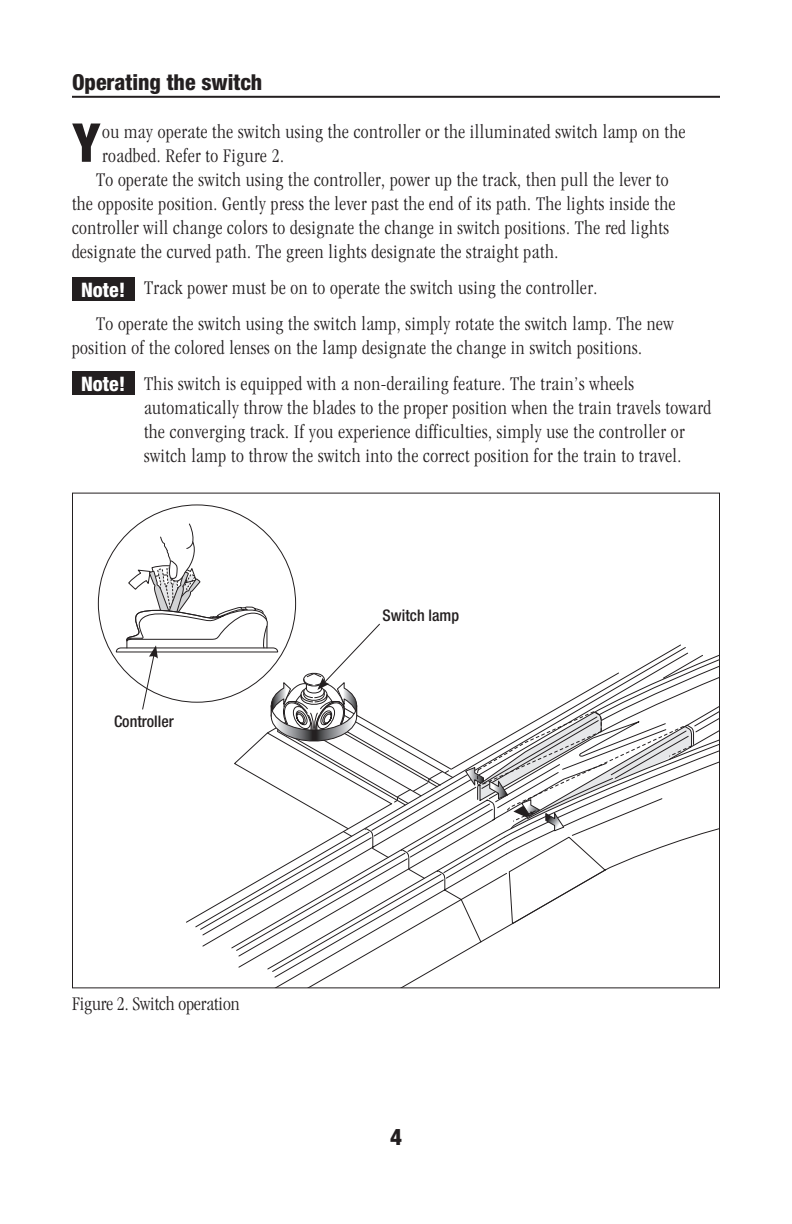
<style>
.page{position:relative;width:792px;height:1224px;background:#fff}
.page>*{position:absolute;margin:0;border:0;box-sizing:border-box;transform-origin:0 0}
.t1{font:800 condensed 53.6px "Helvetica Neue";color:#231f20}
.t2{font:800 condensed 22px "Helvetica Neue";color:#231f20}
.t3{font:300 condensed 20px/36px "Garamond";letter-spacing:.025em;color:#231f20}
.t4{font:300 condensed 20px "Garamond";color:#231f20}
.t5{font:800 condensed 20px "Helvetica Neue";color:#fff}
.t6{font:500 condensed 16px "Helvetica Neue";color:#231f20}
</style>
<div class="page">
<hr style="left:72px;top:96px;width:648px;height:2px;background:#231f20">
<div style="left:72px;top:371px;width:63px;height:24px;background:#231f20"></div>
<div style="left:72px;top:277px;width:63px;height:24px;background:#231f20"></div>
<svg style="left:116px;top:523px;width:604px;height:465px"></svg>
<p class="t2" style="left:72px;top:68px;width:192px">Operating the switch</p>
<h1 class="t1" style="left:72px;top:110px;width:30px">Y</h1>
<p class="t3" style="left:102px;top:114px;width:585px">ou may operate the switch using the controller or the illuminated switch lamp on the</p>
<p class="t3" style="left:102px;top:138px;width:183px">roadbed. Refer to Figure 2.</p>
<p class="t3" style="left:96px;top:162px;width:574px">To operate the switch using the controller, power up the track, then pull the lever to</p>
<p class="t3" style="left:72px;top:186px;width:605px">the opposite position. Gently press the lever past the end of its path. The lights inside the</p>
<p class="t3" style="left:72px;top:210px;width:598px">controller will change colors to designate the change in switch positions. The red lights</p>
<p class="t3" style="left:72px;top:234px;width:488px">designate the curved path. The green lights designate the straight path.</p>
<p class="t3" style="left:96px;top:270px;width:579px;text-indent:48px">Track power must be on to operate the switch using the controller.<br>To operate the switch using the switch lamp, simply rotate the switch lamp. The new</p>
<p class="t3" style="left:144px;top:330px;width:500px;text-indent:-72px">position of the colored lenses on the lamp designate the change in switch positions.<br>This switch is equipped with a non-derailing feature. The train’s wheels</p>
<p class="t3" style="left:144px;top:396px;width:569px;line-height:24px">automatically throw the blades to the proper position when the train travels toward the converging track. If you experience difficulties, simply use the controller or switch lamp to throw the switch into the correct position for the train to travel.</p>
<p class="t5" style="left:81px;top:278px;width:46px">Note!</p>
<p class="t5" style="left:81px;top:371px;width:46px">Note!</p>
<p class="t6" style="left:114px;top:712px;width:61px">Controller</p>
<p class="t4" style="left:72px;top:993px;width:169px">Figure 2. Switch operation</p>
<p class="t6" style="left:383px;top:605px;width:78px">Switch lamp</p>
</div>
